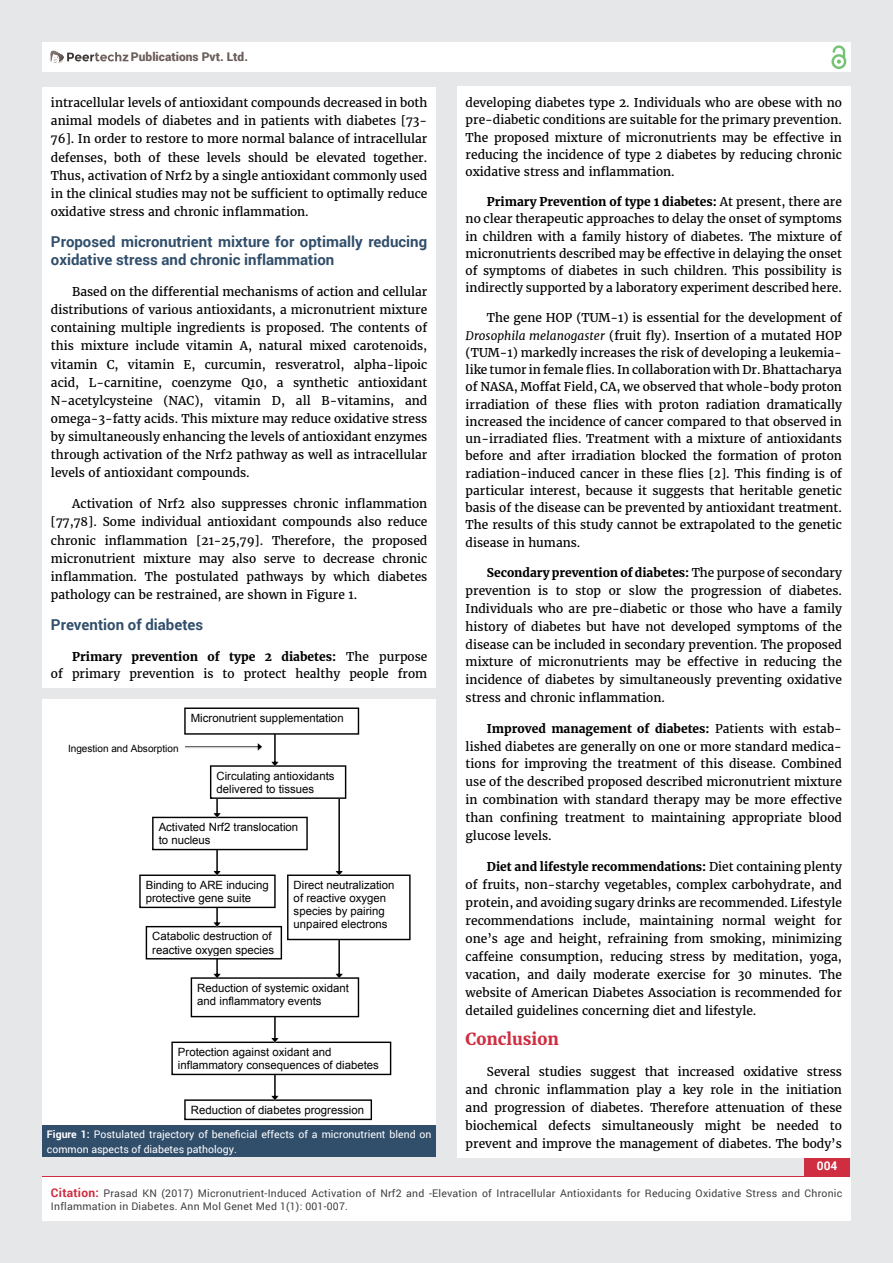
<style>
.page{position:relative;width:893px;height:1263px;background:#e6e7e8}
.page>*{position:absolute;margin:0;border:0;box-sizing:border-box;transform-origin:0 0}
.t1{font:700 16.5px "Merriweather";color:#cf2e41}
.t2{font:700 15px/18.1px "Roboto";color:#314e6b}
.t3{font:12px/17.2px "Merriweather";color:#000;text-align:justify}
.t4{font:900 12px "Roboto";color:#6b5e5b}
.t5{font:700 12px "Roboto";color:#fff}
.t6{font:11.4px/13.2px "Arial";color:#000}
.t7{font:10.5px/13.5px "Roboto";letter-spacing:.02em;color:#414042}
.t8{font:10.5px/15px "Roboto";color:#fff}
.t9{font:10.05px "Arial";color:#000}
.s1{font-weight:700}
.s2{font-style:italic}
.s3{font-weight:700;font-size:12px;color:#cf2e41}
</style>
<div class="page">
<div style="left:42px;top:43px;width:808px;height:29px;background:#fff"></div>
<div style="left:831px;top:54px;width:15px;height:15px;border:2px solid #74c273;border-radius:50%"></div>
<svg style="left:831px;top:45px;width:15px;height:19px"></svg>
<div style="left:804px;top:1157px;width:46px;height:43px;background:#cf2e41"></div>
<div style="left:42px;top:1177px;width:809px;height:43px;background:#fff"></div>
<svg style="left:49px;top:50px;width:79px;height:14px"></svg>
<div style="left:42px;top:87px;width:394px;height:601px;background:#fff"></div>
<div style="left:457px;top:87px;width:393px;height:1071px;background:#fff"></div>
<div style="left:43px;top:699px;width:393px;height:427px;background:#fff"></div>
<div style="left:43px;top:1126px;width:393px;height:31px;background:#314e6b"></div>
<svg style="left:139px;top:708px;width:272px;height:412px"></svg>
<p class="t4" style="left:131px;top:49px;width:118px">Publications Pvt. Ltd.</p>
<p class="t3" style="left:51px;top:94px;width:378px;line-height:18.1px">intracellular levels of antioxidant compounds decreased in both animal models of diabetes and in patients with diabetes [73- 76]. In order to restore to more normal balance of intracellular defenses, both of these levels should be elevated together.<br>Thus, activation of Nrf2 by a single antioxidant commonly used in the clinical studies may not be sufficient to optimally reduce oxidative stress and chronic inflammation.</p>
<p class="t2" style="left:51px;top:232px;width:378px">Proposed micronutrient mixture for optimally reducing oxidative stress and chronic inflammation</p>
<p class="t3" style="left:51px;top:283px;width:378px;line-height:18.1px;text-indent:21px">Based on the differential mechanisms of action and cellular distributions of various antioxidants, a micronutrient mixture containing multiple ingredients is proposed. The contents of this mixture include vitamin A, natural mixed carotenoids, vitamin C, vitamin E, curcumin, resveratrol, alpha-lipoic acid, L-carnitine, coenzyme Q10, a synthetic antioxidant N-acetylcysteine (NAC), vitamin D, all B-vitamins, and omega-3-fatty acids. This mixture may reduce oxidative stress by simultaneously enhancing the levels of antioxidant enzymes through activation of the Nrf2 pathway as well as intracellular levels of antioxidant compounds.</p>
<p class="t3" style="left:51px;top:495px;width:378px;line-height:18.1px;text-indent:21px">Activation of Nrf2 also suppresses chronic inflammation [77,78]. Some individual antioxidant compounds also reduce chronic inflammation [21-25,79]. Therefore, the proposed micronutrient mixture may also serve to decrease chronic inflammation. The postulated pathways by which diabetes pathology can be restrained, are shown in Figure 1.</p>
<p class="t2" style="left:51px;top:615px;width:154px">Prevention of diabetes</p>
<p class="t3" style="left:51px;top:648px;width:378px;text-align:right"><span class="s1">Primary prevention of type 2 diabetes:</span> The purpose<br>of primary prevention is to protect healthy people from</p>
<p class="t9" style="left:68px;top:743px;width:112px">Ingestion and Absorption</p>
<p class="t6" style="left:191px;top:711px;width:154px">Micronutrient supplementation</p>
<p class="t6" style="left:216px;top:769px;width:120px">Circulating antioxidants delivered to tissues</p>
<p class="t6" style="left:159px;top:821px;width:141px">Activated Nrf2 translocation to nucleus</p>
<p class="t6" style="left:146px;top:879px;width:125px">Binding to ARE inducing protective gene suite</p>
<p class="t6" style="left:294px;top:879px;width:102px">Direct neutralization of reactive oxygen species by pairing unpaired electrons</p>
<p class="t6" style="left:152px;top:930px;width:123px">Catabolic destruction of reactive oxygen species</p>
<p class="t6" style="left:197px;top:981px;width:153px">Reduction of systemic oxidant and inflammatory events</p>
<p class="t6" style="left:178px;top:1046px;width:203px">Protection against oxidant and inflammatory consequences of diabetes</p>
<p class="t6" style="left:191px;top:1103px;width:175px">Reduction of diabetes progression</p>
<p class="t8" style="left:47px;top:1126px;width:386px"><span class="s1">Figure 1:</span> Postulated trajectory of beneficial effects of a micronutrient blend on common aspects of diabetes pathology.</p>
<p class="t3" style="left:466px;top:94px;width:378px">developing diabetes type 2. Individuals who are obese with no pre-diabetic conditions are suitable for the primary prevention.<br>The proposed mixture of micronutrients may be effective in reducing the incidence of type 2 diabetes by reducing chronic oxidative stress and inflammation.</p>
<p class="t3" style="left:466px;top:193px;width:378px;text-indent:21px"><span class="s1">Primary Prevention of type 1 diabetes:</span> At present, there are no clear therapeutic approaches to delay the onset of symptoms in children with a family history of diabetes. The mixture of micronutrients described may be effective in delaying the onset of symptoms of diabetes in such children. This possibility is indirectly supported by a laboratory experiment described here.</p>
<p class="t3" style="left:466px;top:309px;width:378px;text-indent:21px">The gene HOP (TUM-1) is essential for the development of <span class="s2">Drosophila melanogaster</span> (fruit fly). Insertion of a mutated HOP (TUM-1) markedly increases the risk of developing a leukemia&shy;like tumor in female flies. In collaboration with Dr. Bhattacharya of NASA, Moffat Field, CA, we observed that whole-body proton irradiation of these flies with proton radiation dramatically increased the incidence of cancer compared to that observed in un-irradiated flies. Treatment with a mixture of antioxidants before and after irradiation blocked the formation of proton radiation-induced cancer in these flies [2]. This finding is of particular interest, because it suggests that heritable genetic basis of the disease can be prevented by antioxidant treatment.<br>The results of this study cannot be extrapolated to the genetic disease in humans.</p>
<p class="t3" style="left:466px;top:564px;width:378px;line-height:17.9px;text-indent:21px"><span class="s1">Secondary prevention of diabetes:</span> The purpose of secondary prevention is to stop or slow the progression of diabetes.<br>Individuals who are pre-diabetic or those who have a family history of diabetes but have not developed symptoms of the disease can be included in secondary prevention. The proposed mixture of micronutrients may be effective in reducing the incidence of diabetes by simultaneously preventing oxidative stress and chronic inflammation.</p>
<p class="t3" style="left:466px;top:720px;width:378px;line-height:17.9px;text-indent:21px"><span class="s1">Improved management of diabetes:</span> Patients with estab&shy;lished diabetes are generally on one or more standard medica&shy;tions for improving the treatment of this disease. Combined use of the described proposed described micronutrient mixture in combination with standard therapy may be more effective than confining treatment to maintaining appropriate blood glucose levels.</p>
<p class="t3" style="left:466px;top:857px;width:378px;line-height:18px;text-indent:21px"><span class="s1">Diet and lifestyle recommendations:</span> Diet containing plenty of fruits, non-starchy vegetables, complex carbohydrate, and protein, and avoiding sugary drinks are recommended. Lifestyle recommendations include, maintaining normal weight for one’s age and height, refraining from smoking, minimizing caffeine consumption, reducing stress by meditation, yoga, vacation, and daily moderate exercise for 30 minutes. The website of American Diabetes Association is recommended for detailed guidelines concerning diet and lifestyle.</p>
<h1 class="t1" style="left:466px;top:1029px;width:95px">Conclusion</h1>
<p class="t3" style="left:466px;top:1063px;width:378px;line-height:18px;text-indent:21px">Several studies suggest that increased oxidative stress and chronic inflammation play a key role in the initiation and progression of diabetes. Therefore attenuation of these biochemical defects simultaneously might be needed to prevent and improve the management of diabetes. The body’s</p>
<p class="t5" style="left:817px;top:1157px;width:22px">004</p>
<p class="t7" style="left:51px;top:1186px;width:793px"><span class="s3">Citation:</span> Prasad KN (2017) Micronutrient-Induced Activation of Nrf2 and -Elevation of Intracellular Antioxidants for Reducing Oxidative Stress and Chronic<br>Inflammation in Diabetes. Ann Mol Genet Med 1(1): 001-007.</p>
</div>
